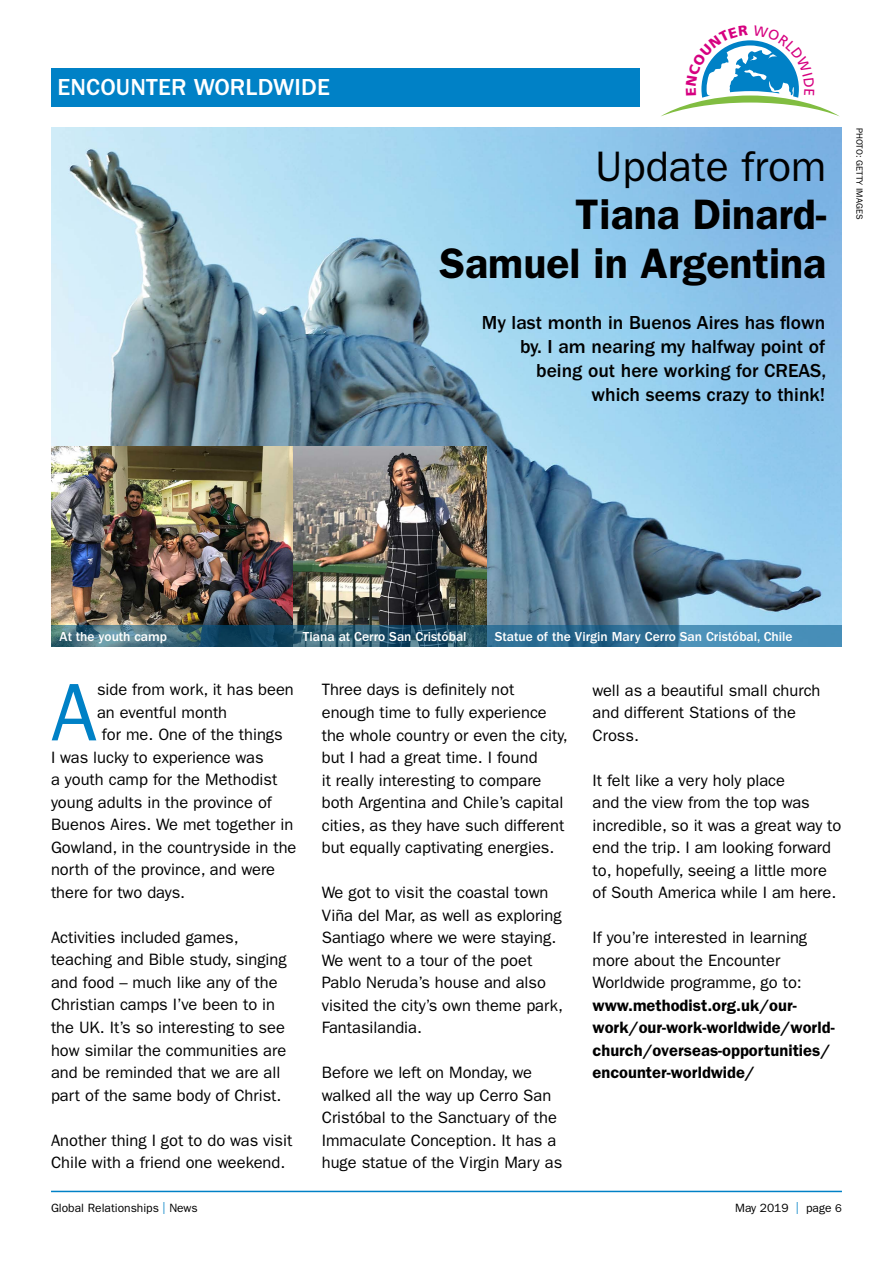
<style>
.page{position:relative;width:893px;height:1263px;background:#fff}
.page>*{position:absolute;margin:0;border:0;box-sizing:border-box;transform-origin:0 0}
.t1{font:82.05px "Franklin Gothic";color:#0081c6}
.t2{font:600 42.75px/48.4px "Franklin Gothic";color:#000;text-align:right}
.t3{font:42.75px "Franklin Gothic";color:#000}
.t4{font:500 24px "Franklin Gothic";letter-spacing:.01em;color:#fff}
.t5{font:500 19.5px/24px "Franklin Gothic";color:#000;text-align:right}
.t6{font:16.5px/22.5px "Franklin Gothic";color:#000}
.t7{font:600 16.5px/22.5px "Franklin Gothic";color:#000}
.t8{font:500 13.5px "Franklin Gothic";color:#fff}
.t9{font:12px "Franklin Gothic";color:#000}
.t10{font:9px "Franklin Gothic";color:#000}
.s1{color:#0081c6}
.s2{font-size:11.25px}
</style>
<div class="page">
<hr style="left:51px;top:1191px;width:791px;height:1px;background:#0081c6">
<img style="left:51px;top:128px;width:791px;height:497px">
<div style="left:51px;top:68px;width:588px;height:38px;background:#0081c6"></div>
<img style="left:51px;top:446px;width:435px;height:179px">
<svg style="left:51px;top:625px;width:791px;height:21px;background:#346b88"></svg>
<svg style="left:661px;top:40px;width:178px;height:76px"></svg>
<h3 class="t4" style="left:57px;top:73px;width:274px">ENCOUNTER WORLDWIDE</h3>
<h2 class="t3" style="left:595px;top:142px;width:233px">Update from</h2>
<h2 class="t2" style="left:439px;top:191px;width:388px">Tiana Dinard-<br>Samuel in Argentina</h2>
<p class="t5" style="left:482px;top:311px;width:346px">My last month in Buenos Aires has flown by. I am nearing my halfway point of being out here working for CREAS,<br>which seems crazy to think!</p>
<p class="t10" style="left:865px;top:128px;width:93px;rotate:90deg">PHOTO: GETTY IMAGES</p>
<p class="t8" style="left:60px;top:629px;width:109px">At the youth camp</p>
<p class="t8" style="left:303px;top:629px;width:165px">Tiana at Cerro San Cristóbal</p>
<p class="t8" style="left:495px;top:629px;width:299px">Statue of the Virgin Mary Cerro San Cristóbal, Chile</p>
<h1 class="t1" style="left:51px;top:665px;width:47px">A</h1>
<p class="t6" style="left:97px;top:679px;width:198px">side from work, it has been</p>
<p class="t6" style="left:97px;top:701px;width:132px">an eventful month</p>
<p class="t6" style="left:102px;top:724px;width:182px">for me. One of the things</p>
<p class="t6" style="left:51px;top:746px;width:214px">I was lucky to experience was</p>
<p class="t6" style="left:51px;top:769px;width:228px">a youth camp for the Methodist</p>
<p class="t6" style="left:51px;top:791px;width:222px">young adults in the province of</p>
<p class="t6" style="left:51px;top:814px;width:244px">Buenos Aires. We met together in</p>
<p class="t6" style="left:51px;top:836px;width:247px">Gowland, in the countryside in the</p>
<p class="t6" style="left:51px;top:859px;width:226px">north of the province, and were</p>
<p class="t6" style="left:51px;top:881px;width:136px">there for two days.</p>
<p class="t6" style="left:51px;top:926px;width:237px">Activities included games, teaching and Bible study, singing and food – much like any of the<br>Christian camps I’ve been to in the UK. It’s so interesting to see how similar the communities are and be reminded that we are all part of the same body of Christ.</p>
<p class="t6" style="left:51px;top:1129px;width:243px">Another thing I got to do was visit<br>Chile with a friend one weekend.</p>
<p class="t6" style="left:322px;top:679px;width:248px">Three days is definitely not enough time to fully experience the whole country or even the city, but I had a great time. I found<br>it really interesting to compare both Argentina and Chile’s capital cities, as they have such different but equally captivating energies.</p>
<p class="t6" style="left:322px;top:881px;width:243px">We got to visit the coastal town<br>Viña del Mar, as well as exploring<br>Santiago where we were staying.<br>We went to a tour of the poet<br>Pablo Neruda’s house and also visited the city’s own theme park,<br>Fantasilandia.</p>
<p class="t6" style="left:322px;top:1061px;width:242px">Before we left on Monday, we walked all the way up Cerro San<br>Cristóbal to the Sanctuary of the<br>Immaculate Conception. It has a huge statue of the Virgin Mary as</p>
<p class="t6" style="left:592px;top:679px;width:230px">well as a beautiful small church and different Stations of the<br>Cross.</p>
<p class="t6" style="left:592px;top:769px;width:250px">It felt like a very holy place<br>and the view from the top was incredible, so it was a great way to end the trip. I am looking forward to, hopefully, seeing a little more of South America while I am here.</p>
<p class="t6" style="left:592px;top:926px;width:216px">If you’re interested in learning more about the Encounter<br>Worldwide programme, go to:</p>
<p class="t7" style="left:592px;top:994px;width:244px">www.methodist.org.uk/our&shy;work/our-work-worldwide/world&shy;church/overseas-opportunities/ encounter-worldwide/</p>
<p class="t9" style="left:51px;top:1201px;width:148px">Global Relationships <span class="s1">|</span> News</p>
<p class="t9" style="left:735px;top:1201px;width:108px">May 2019 <span class="s1">|</span> page <span class="s2">6</span></p>
</div>
